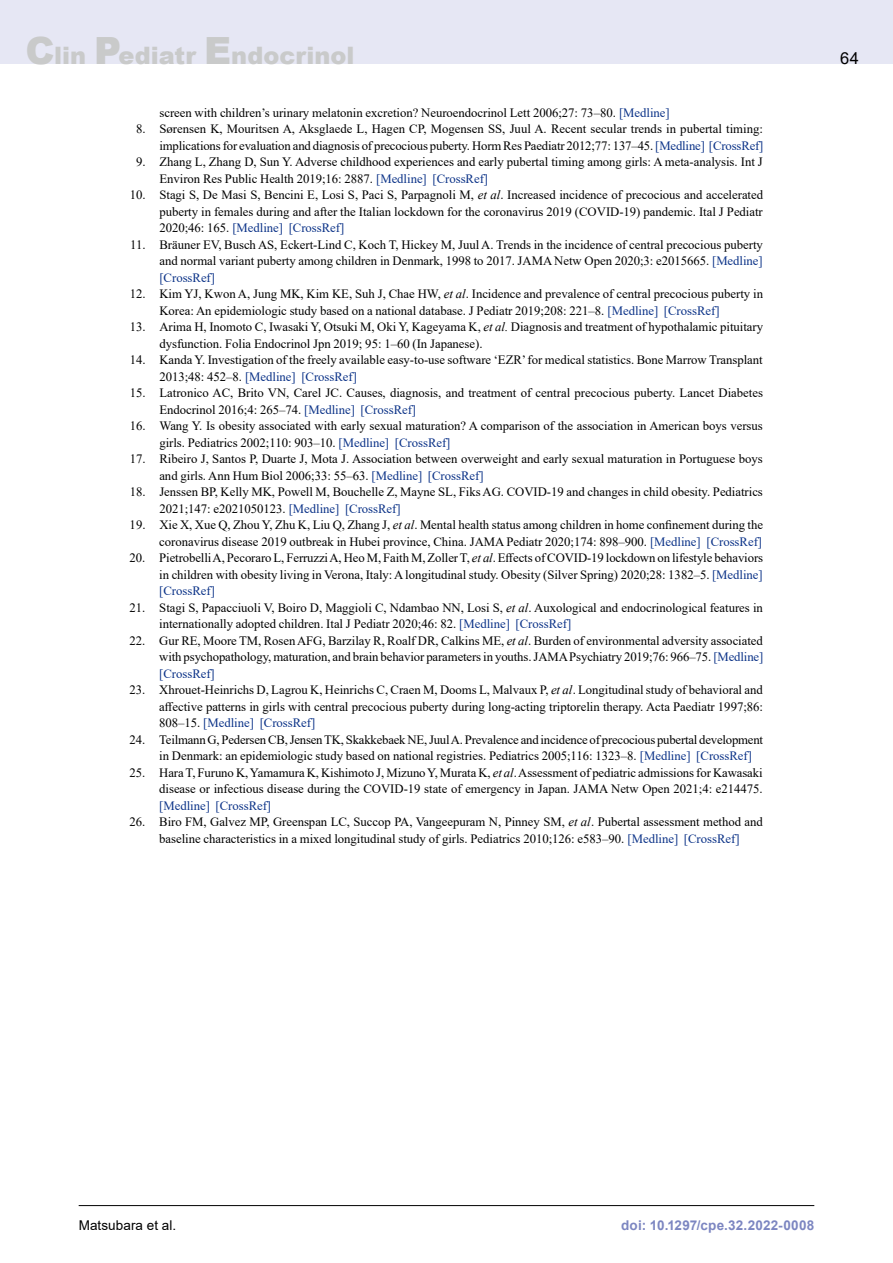
<style>
.page{position:relative;width:893px;height:1263px;background:#fff}
.page>*{position:absolute;margin:0;border:0;box-sizing:border-box;transform-origin:0 0}
.t1{font:900 24px "Arial";color:#c9caca}
.t2{font:16.5px "Arial";color:#000}
.t3{font:700 13.5px "Arial";letter-spacing:.015em;color:#7c86c1}
.t4{font:13.5px "Arial";letter-spacing:.005em;color:#000}
.t5{font:12.75px/16.5px "Times New Roman";letter-spacing:-.005em;color:#000}
.t6{font:12.75px "Times New Roman";letter-spacing:-.005em;color:#0c3388}
.s1{font-size:37.5px}
.s2{color:#0c3388}
.s3{font-style:italic}
</style>
<div class="page">
<div style="left:0;top:0;width:893px;height:64px;background:#e6e7f4"></div>
<hr style="left:79px;top:1205px;width:735px;height:1px;background:#000">
<h1 class="t1" style="left:26px;top:38px;width:330px"><span class="s1">C</span>lin <span class="s1">P</span>ediatr <span class="s1">E</span>ndocrinol</h1>
<p class="t5" style="left:159px;top:104px;width:512px">screen with children’s urinary melatonin excretion? Neuroendocrinol Lett 2006;27: 73–80. <span class="s2">[Medline]</span></p>
<p class="t5" style="left:136px;top:120px;width:629px;text-align:right">8. Sørensen K, Mouritsen A, Aksglaede L, Hagen CP, Mogensen SS, Juul A. Recent secular trends in pubertal timing: implications for evaluation and diagnosis of precocious puberty. Horm Res Paediatr 2012;77: 137–45. <span class="s2">[Medline] [CrossRef]</span></p>
<p class="t5" style="left:159px;top:153px;width:605px;text-indent:-23px">9. Zhang L, Zhang D, Sun Y. Adverse childhood experiences and early pubertal timing among girls: A meta-analysis. Int J<br>Environ Res Public Health 2019;16: 2887. <span class="s2">[Medline] [CrossRef]</span></p>
<p class="t5" style="left:159px;top:186px;width:605px;text-align:justify;text-indent:-30px">10. Stagi S, De Masi S, Bencini E, Losi S, Paci S, Parpagnoli M, <span class="s3">et al</span>. Increased incidence of precocious and accelerated puberty in females during and after the Italian lockdown for the coronavirus 2019 (COVID-19) pandemic. Ital J Pediatr 2020;46: 165. <span class="s2">[Medline] [CrossRef]</span></p>
<p class="t5" style="left:159px;top:236px;width:605px;text-align:justify;text-indent:-29px">11. Bräuner EV, Busch AS, Eckert-Lind C, Koch T, Hickey M, Juul A. Trends in the incidence of central precocious puberty and normal variant puberty among children in Denmark, 1998 to 2017. JAMA Netw Open 2020;3: e2015665. <span class="s2">[Medline] [CrossRef]</span></p>
<p class="t5" style="left:159px;top:285px;width:605px;text-indent:-30px">12. Kim YJ, Kwon A, Jung MK, Kim KE, Suh J, Chae HW, <span class="s3">et al</span>. Incidence and prevalence of central precocious puberty in<br>Korea: An epidemiologic study based on a national database. J Pediatr 2019;208: 221–8. <span class="s2">[Medline] [CrossRef]</span></p>
<p class="t5" style="left:159px;top:318px;width:605px;text-indent:-30px">13. Arima H, Inomoto C, Iwasaki Y, Otsuki M, Oki Y, Kageyama K, <span class="s3">et al.</span> Diagnosis and treatment of hypothalamic pituitary dysfunction. Folia Endocrinol Jpn 2019; 95: 1–60 (In Japanese).</p>
<p class="t5" style="left:159px;top:351px;width:605px;text-indent:-30px">14. Kanda Y. Investigation of the freely available easy-to-use software ‘EZR’ for medical statistics. Bone Marrow Transplant<br>2013;48: 452–8. <span class="s2">[Medline] [CrossRef]</span></p>
<p class="t5" style="left:159px;top:384px;width:605px;text-indent:-30px">15. Latronico AC, Brito VN, Carel JC. Causes, diagnosis, and treatment of central precocious puberty. Lancet Diabetes<br>Endocrinol 2016;4: 265–74. <span class="s2">[Medline] [CrossRef]</span></p>
<p class="t5" style="left:159px;top:417px;width:605px;text-indent:-30px">16. Wang Y. Is obesity associated with early sexual maturation? A comparison of the association in American boys versus girls. Pediatrics 2002;110: 903–10. <span class="s2">[Medline] [CrossRef]</span></p>
<p class="t5" style="left:159px;top:450px;width:605px;text-indent:-30px">17. Ribeiro J, Santos P, Duarte J, Mota J. Association between overweight and early sexual maturation in Portuguese boys and girls. Ann Hum Biol 2006;33: 55–63. <span class="s2">[Medline] [CrossRef]</span></p>
<p class="t5" style="left:159px;top:483px;width:605px;text-indent:-30px">18. Jenssen BP, Kelly MK, Powell M, Bouchelle Z, Mayne SL, Fiks AG. COVID-19 and changes in child obesity. Pediatrics<br>2021;147: e2021050123. <span class="s2">[Medline] [CrossRef]</span></p>
<p class="t5" style="left:130px;top:516px;width:635px;text-align:right">19. Xie X, Xue Q, Zhou Y, Zhu K, Liu Q, Zhang J, <span class="s3">et al</span>. Mental health status among children in home confinement during the coronavirus disease 2019 outbreak in Hubei province, China. JAMA Pediatr 2020;174: 898–900. <span class="s2">[Medline] [CrossRef]</span></p>
<p class="t5" style="left:159px;top:549px;width:605px;text-align:justify;text-indent:-30px">20. Pietrobelli A, Pecoraro L, Ferruzzi A, Heo M, Faith M, Zoller T, <span class="s3">et al</span>. Effects of COVID-19 lockdown on lifestyle behaviors in children with obesity living in Verona, Italy: A longitudinal study. Obesity (Silver Spring) 2020;28: 1382–5. <span class="s2">[Medline] [CrossRef]</span></p>
<p class="t5" style="left:159px;top:599px;width:605px;text-indent:-30px">21. Stagi S, Papacciuoli V, Boiro D, Maggioli C, Ndambao NN, Losi S, <span class="s3">et al</span>. Auxological and endocrinological features in internationally adopted children. Ital J Pediatr 2020;46: 82. <span class="s2">[Medline] [CrossRef]</span></p>
<p class="t5" style="left:159px;top:632px;width:606px;text-align:justify;text-indent:-30px">22. Gur RE, Moore TM, Rosen AFG, Barzilay R, Roalf DR, Calkins ME, <span class="s3">et al</span>. Burden of environmental adversity associated with psychopathology, maturation, and brain behavior parameters in youths. JAMA Psychiatry 2019;76: 966–75. <span class="s2">[Medline] [CrossRef]</span></p>
<p class="t5" style="left:159px;top:681px;width:605px;text-align:justify;text-indent:-30px">23. Xhrouet-Heinrichs D, Lagrou K, Heinrichs C, Craen M, Dooms L, Malvaux P, <span class="s3">et al</span>. Longitudinal study of behavioral and affective patterns in girls with central precocious puberty during long-acting triptorelin therapy. Acta Paediatr 1997;86:<br>808–15. <span class="s2">[Medline] [CrossRef]</span></p>
<p class="t5" style="left:159px;top:731px;width:605px;text-indent:-30px">24. Teilmann G, Pedersen CB, Jensen TK, Skakkebaek NE, Juul A. Prevalence and incidence of precocious pubertal development in Denmark: an epidemiologic study based on national registries. Pediatrics 2005;116: 1323–8. <span class="s2">[Medline] [CrossRef]</span></p>
<p class="t5" style="left:130px;top:764px;width:635px;text-align:right">25. Hara T, Furuno K, Yamamura K, Kishimoto J, Mizuno Y, Murata K, <span class="s3">et al</span>. Assessment of pediatric admissions for Kawasaki disease or infectious disease during the COVID-19 state of emergency in Japan. JAMA Netw Open 2021;4: e214475.</p>
<p class="t6" style="left:159px;top:797px;width:113px">[Medline] [CrossRef]</p>
<p class="t5" style="left:130px;top:813px;width:635px;text-align:center">26. Biro FM, Galvez MP, Greenspan LC, Succop PA, Vangeepuram N, Pinney SM, <span class="s3">et al</span>. Pubertal assessment method and baseline characteristics in a mixed longitudinal study of girls. Pediatrics 2010;126: e583–90. <span class="s2">[Medline] [CrossRef]</span></p>
<p class="t2" style="left:840px;top:47px;width:20px">64</p>
<p class="t4" style="left:79px;top:1216px;width:99px">Matsubara et al.</p>
<p class="t3" style="left:621px;top:1216px;width:195px">doi: 10.1297/cpe.32.2022-0008</p>
</div>
